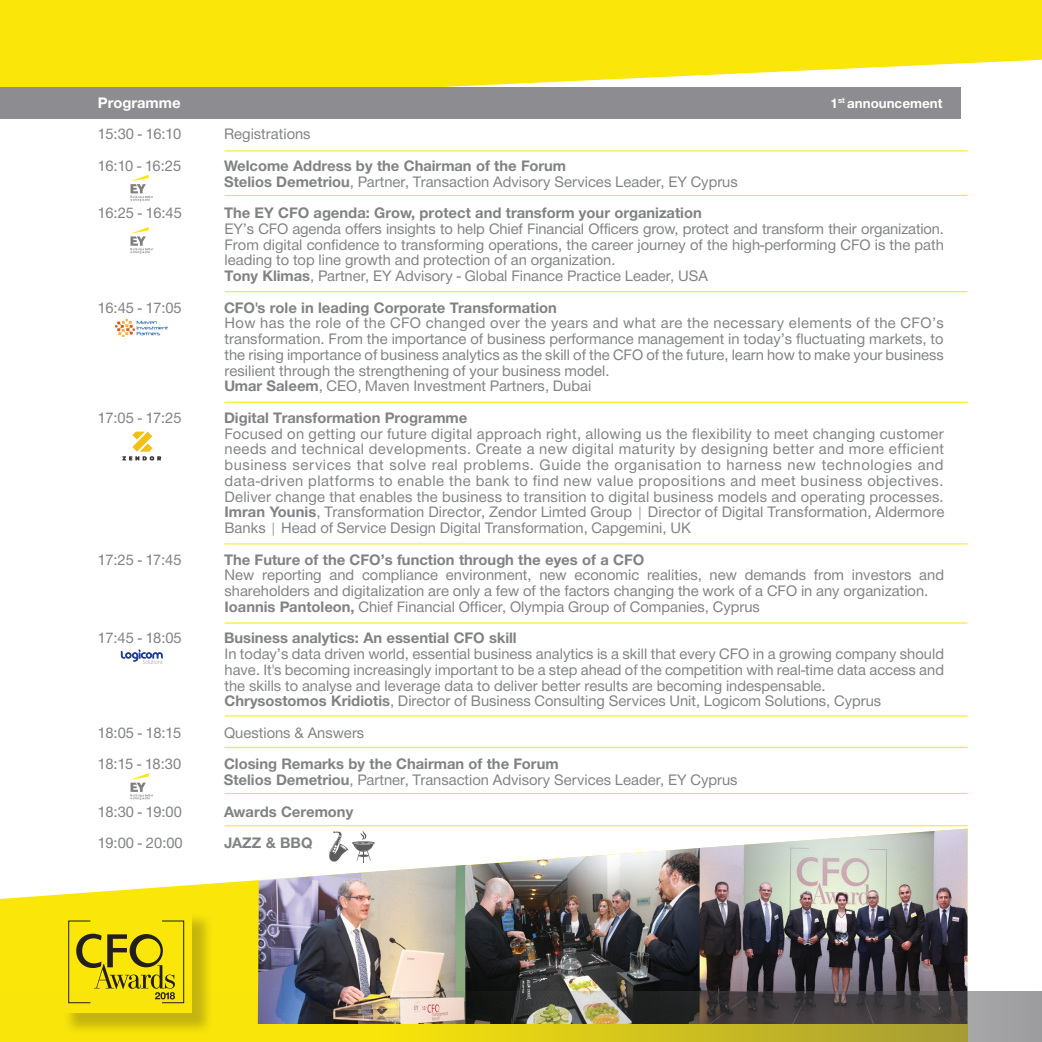
<style>
.page{position:relative;width:1042px;height:1042px;background:#fff}
.page>*{position:absolute;margin:0;border:0;box-sizing:border-box;transform-origin:0 0}
.t1{font:15.75px/15.8px "Helvetica Neue Greek 55";color:#808285;text-align:justify}
.t2{font:700 15.75px/15.8px "Helvetica Neue Greek 75";color:#808285}
.t3{font:700 15.75px "Helvetica Neue Greek 75";color:#fff}
.t4{font:700 14.17px "Helvetica Neue Greek 75";color:#fff}
.t5{font:700 8.4px "Helvetica Neue Greek 75";color:#fff}
.s1{font-family:"Helvetica Neue Greek 55";font-weight:400}
.s2{font-family:"Helvetica Neue Greek 75";font-weight:700}
.s3{font-size:14.17px}
</style>
<div class="page">
<svg style="left:0;top:0;width:1042px;height:87px;background:#fae81f"></svg>
<div style="left:0;top:87px;width:961px;height:32px;background:#8d8c90"></div>
<svg style="left:0;top:862px;width:364px;height:130px;fill:#fae609"></svg>
<div style="left:63px;top:911px;width:151px;height:124px;background:#231f20;opacity:.25"></div>
<div style="left:60px;top:908px;width:132px;height:105px;background:#fae609"></div>
<div style="left:68px;top:920px;width:23px;height:83px;border:1px solid #231f20"></div>
<div style="left:162px;top:920px;width:22px;height:83px;border:1px solid #231f20"></div>
<svg style="left:76px;top:933px;width:99px;height:59px"></svg>
<img style="left:258px;top:865px;width:207px;height:127px">
<img style="left:699px;top:828px;width:268px;height:164px">
<img style="left:465px;top:848px;width:234px;height:144px">
<svg style="left:0;top:992px;width:1042px;height:50px;background:#a3993a"></svg>
<svg style="left:130px;top:175px;width:23px;height:26px"></svg>
<svg style="left:130px;top:773px;width:23px;height:27px"></svg>
<svg style="left:130px;top:227px;width:23px;height:27px"></svg>
<svg style="left:122px;top:431px;width:39px;height:29px"></svg>
<hr style="left:224px;top:195px;width:743px;height:1px;background:#fae609">
<hr style="left:224px;top:150px;width:743px;height:1px;background:#fae609">
<hr style="left:224px;top:291px;width:743px;height:1px;background:#fae609">
<hr style="left:224px;top:402px;width:743px;height:1px;background:#fae609">
<hr style="left:224px;top:543px;width:743px;height:1px;background:#fae609">
<hr style="left:224px;top:622px;width:743px;height:1px;background:#fae609">
<hr style="left:224px;top:715px;width:743px;height:1px;background:#fae609">
<hr style="left:224px;top:747px;width:743px;height:1px;background:#fae609">
<hr style="left:224px;top:793px;width:743px;height:1px;background:#fae609">
<hr style="left:224px;top:825px;width:743px;height:1px;background:#fae609">
<svg style="left:329px;top:830px;width:46px;height:32px"></svg>
<img style="left:116px;top:319px;width:52px;height:18px">
<svg style="left:121px;top:649px;width:42px;height:15px"></svg>
<p class="t3" style="left:98px;top:94px;width:84px">Programme</p>
<p class="t4" style="left:847px;top:95px;width:97px">announcement</p>
<p class="t1" style="left:98px;top:126px;width:85px">15:30 - 16:10</p>
<p class="t1" style="left:224px;top:126px;width:88px">Registrations</p>
<p class="t1" style="left:98px;top:158px;width:85px">16:10 - 16:25</p>
<p class="t2" style="left:224px;top:158px;width:515px">Welcome Address by the Chairman of the Forum<br>Stelios Demetriou<span class="s1">, Partner, Transaction Advisory Services Leader, EY Cyprus</span></p>
<p class="t1" style="left:98px;top:205px;width:86px">16:25 - 16:45</p>
<p class="t2" style="left:224px;top:205px;width:479px">The EY CFO agenda: Grow, protect and transform your organization</p>
<p class="t1" style="left:224px;top:221px;width:721px">EY’s CFO agenda offers insights to help Chief Financial Officers grow, protect and transform their organization.<br>From digital confidence to transforming operations, the career journey of the high-performing CFO is the path leading to top line growth and protection of an organization.</p>
<p class="t1" style="left:224px;top:268px;width:485px"><span class="s2">Tony Klimas</span>, Partner, EY Advisory - Global Finance Practice Leader, USA</p>
<p class="t1" style="left:98px;top:299px;width:85px">16:45 - 17:05</p>
<p class="t2" style="left:224px;top:299px;width:334px">CFO's role in leading Corporate Transformation</p>
<p class="t1" style="left:224px;top:315px;width:721px">How has the role of the CFO changed over the years and what are the necessary elements of the CFO’s transformation. From the importance of business performance management in today’s fluctuating markets, to the rising importance of business analytics as the skill of the CFO of the future, learn how to make your business resilient through the strengthening of your business model.</p>
<p class="t1" style="left:224px;top:378px;width:368px"><span class="s2">Umar Saleem</span>, CEO, Maven Investment Partners, Dubai</p>
<p class="t1" style="left:98px;top:410px;width:85px">17:05 - 17:25</p>
<p class="t2" style="left:224px;top:410px;width:245px">Digital Transformation Programme</p>
<p class="t1" style="left:224px;top:425px;width:721px">Focused on getting our future digital approach right, allowing us the flexibility to meet changing customer needs and technical developments. Create a new digital maturity by designing better and more efficient business services that solve real problems. Guide the organisation to harness new technologies and data-driven platforms to enable the bank to find new value propositions and meet business objectives.<br>Deliver change that enables the business to transition to digital business models and operating processes.<br><span class="s2">Imran Younis</span>, Transformation Director, Zendor Limted Group | Director of Digital Transformation, Aldermore Banks | Head of Service Design Digital Transformation, Capgemini, UK</p>
<p class="t1" style="left:98px;top:551px;width:85px">17:25 - 17:45</p>
<p class="t2" style="left:224px;top:551px;width:422px">The Future of the CFO’s function through the eyes of a CFO</p>
<p class="t1" style="left:224px;top:567px;width:721px">New reporting and compliance environment, new economic realities, new demands from investors and shareholders and digitalization are only a few of the factors changing the work of a CFO in any organization.</p>
<p class="t1" style="left:224px;top:599px;width:537px"><span class="s2">Ioannis Pantoleon,</span> Chief Financial Officer, Olympia Group of Companies, Cyprus</p>
<p class="t1" style="left:98px;top:630px;width:85px">17:45 - 18:05</p>
<p class="t2" style="left:224px;top:630px;width:294px">Business analytics: An essential CFO skill</p>
<p class="t1" style="left:224px;top:646px;width:721px">In today’s data driven world, essential business analytics is a skill that every CFO in a growing company should have. It's becoming increasingly important to be a step ahead of the competition with real-time data access and the skills to analyse and leverage data to deliver better results are becoming indespensable.</p>
<p class="t1" style="left:224px;top:693px;width:658px"><span class="s2">Chrysostomos Kridiotis</span>, Director of Business Consulting Services Unit, Logicom Solutions, Cyprus</p>
<p class="t1" style="left:98px;top:725px;width:85px">18:05 - 18:15</p>
<p class="t1" style="left:224px;top:725px;width:142px">Questions &amp; Answers</p>
<p class="t1" style="left:98px;top:756px;width:85px">18:15 - 18:30</p>
<p class="t2" style="left:224px;top:756px;width:515px">Closing Remarks by the Chairman of the Forum<br>Stelios Demetriou<span class="s1">, Partner, Transaction Advisory Services Leader, EY Cyprus</span></p>
<p class="t1" style="left:98px;top:803px;width:86px">18:30 - 19:00</p>
<p class="t2" style="left:224px;top:803px;width:131px">Awards Ceremony</p>
<p class="t1" style="left:98px;top:835px;width:86px">19:00 - 20:00</p>
<p class="t2" style="left:224px;top:835px;width:90px">JAZZ &amp; BBQ</p>
<p class="t5" style="left:830px;top:96px;width:16px"><span class="s3">1</span>st</p>
</div>
